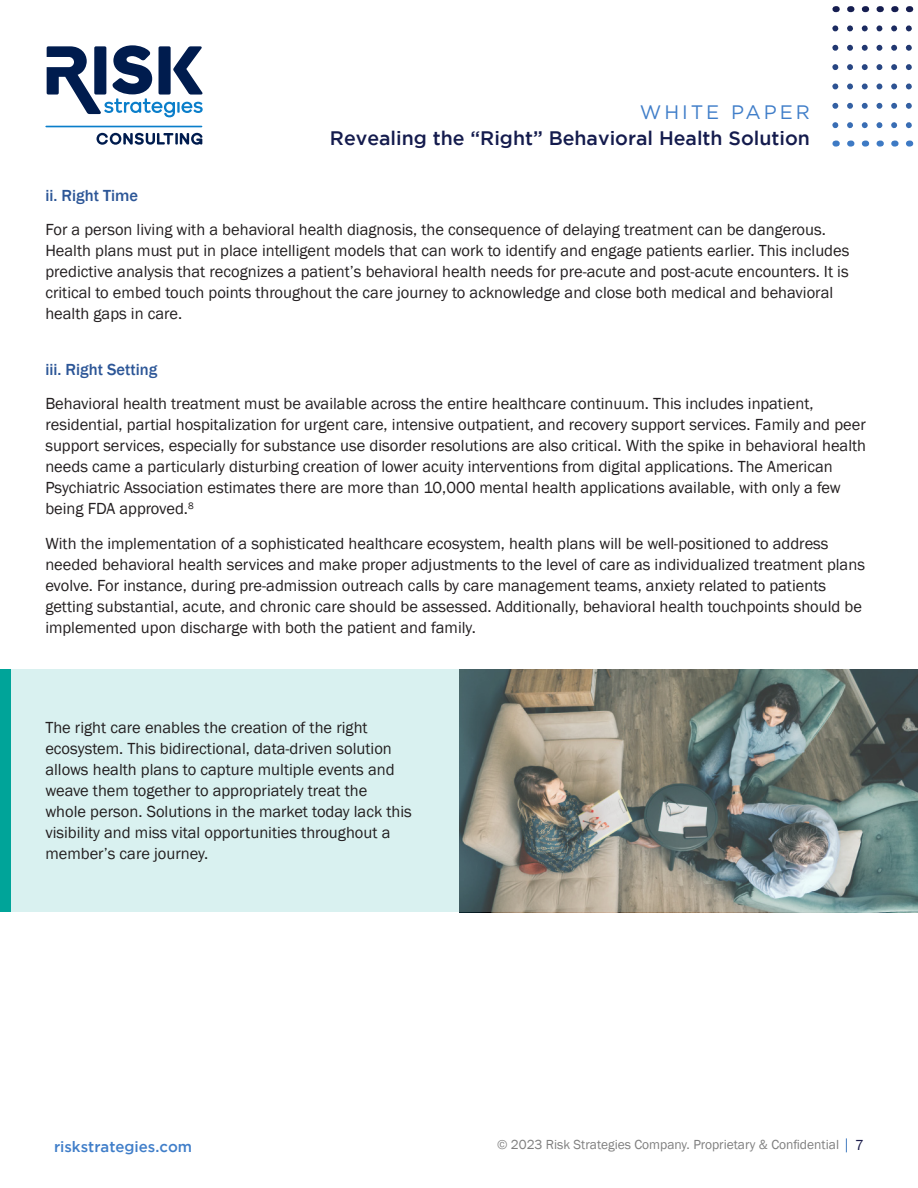
<style>
.page{position:relative;width:918px;height:1188px;background:#fff}
.page>*{position:absolute;margin:0;border:0;box-sizing:border-box;transform-origin:0 0}
.t1{font:500 19.5px "Gotham";color:#141b4d}
.t2{font:19.5px "Gotham";letter-spacing:.15em;color:#407ec9}
.t3{font:16.5px/21px "Franklin Gothic";color:#231f20}
.t4{font:500 16.5px "Franklin Gothic";color:#2c5697}
.t5{font:500 15px "Gotham";color:#407ec9}
.t6{font:13.5px "Franklin Gothic";color:#7f7f7f}
.s1{font-size:15px;color:#1a1c4b}
</style>
<div class="page">
<svg style="left:846px;top:1138px;width:1px;height:14px"></svg>
<svg style="left:47px;top:45px;width:156px;height:72px"></svg>
<hr style="left:46px;top:126px;width:156px;height:1px;background:#0a7eca">
<svg style="left:97px;top:133px;width:105px;height:12px"></svg>
<svg style="left:876px;top:28px;width:6px;height:101px"></svg>
<svg style="left:862px;top:28px;width:6px;height:101px"></svg>
<svg style="left:847px;top:28px;width:6px;height:101px"></svg>
<svg style="left:832px;top:28px;width:6px;height:101px"></svg>
<svg style="left:891px;top:28px;width:6px;height:101px"></svg>
<svg style="left:906px;top:28px;width:6px;height:101px"></svg>
<div style="left:1px;top:669px;width:917px;height:243px;background:#d9f1f0"></div>
<div style="left:0;top:669px;width:11px;height:243px;background:#00a499"></div>
<img style="left:460px;top:669px;width:458px;height:243px">
<p class="t2" style="left:640px;top:99px;width:172px">WHITE PAPER</p>
<p class="t1" style="left:330px;top:127px;width:482px">Revealing the “Right” Behavioral Health Solution</p>
<p class="t4" style="left:45px;top:185px;width:94px">ii. Right Time</p>
<p class="t3" style="left:45px;top:219px;width:806px">For a person living with a behavioral health diagnosis, the consequence of delaying treatment can be dangerous.<br>Health plans must put in place intelligent models that can work to identify and engage patients earlier. This includes predictive analysis that recognizes a patient’s behavioral health needs for pre-acute and post-acute encounters. It is critical to embed touch points throughout the care journey to acknowledge and close both medical and behavioral health gaps in care.</p>
<p class="t4" style="left:45px;top:359px;width:113px">iii. Right Setting</p>
<p class="t3" style="left:45px;top:393px;width:822px">Behavioral health treatment must be available across the entire healthcare continuum. This includes inpatient, residential, partial hospitalization for urgent care, intensive outpatient, and recovery support services. Family and peer support services, especially for substance use disorder resolutions are also critical. With the spike in behavioral health needs came a particularly disturbing creation of lower acuity interventions from digital applications. The American Psychiatric Association estimates there are more than 10,000 mental health applications available, with only a few being FDA approved.<sup>8</sup></p>
<p class="t3" style="left:45px;top:533px;width:821px">With the implementation of a sophisticated healthcare ecosystem, health plans will be well-positioned to address needed behavioral health services and make proper adjustments to the level of care as individualized treatment plans evolve. For instance, during pre-admission outreach calls by care management teams, anxiety related to patients getting substantial, acute, and chronic care should be assessed. Additionally, behavioral health touchpoints should be implemented upon discharge with both the patient and family.</p>
<p class="t3" style="left:45px;top:718px;width:368px">The right care enables the creation of the right ecosystem. This bidirectional, data-driven solution allows health plans to capture multiple events and weave them together to appropriately treat the whole person. Solutions in the market today lack this visibility and miss vital opportunities throughout a member’s care journey.</p>
<p class="t5" style="left:54px;top:1139px;width:140px">riskstrategies.com</p>
<p class="t6" style="left:497px;top:1136px;width:368px">© 2023 Risk Strategies Company. Proprietary &amp; Confidential <span class="s1">7</span></p>
</div>
